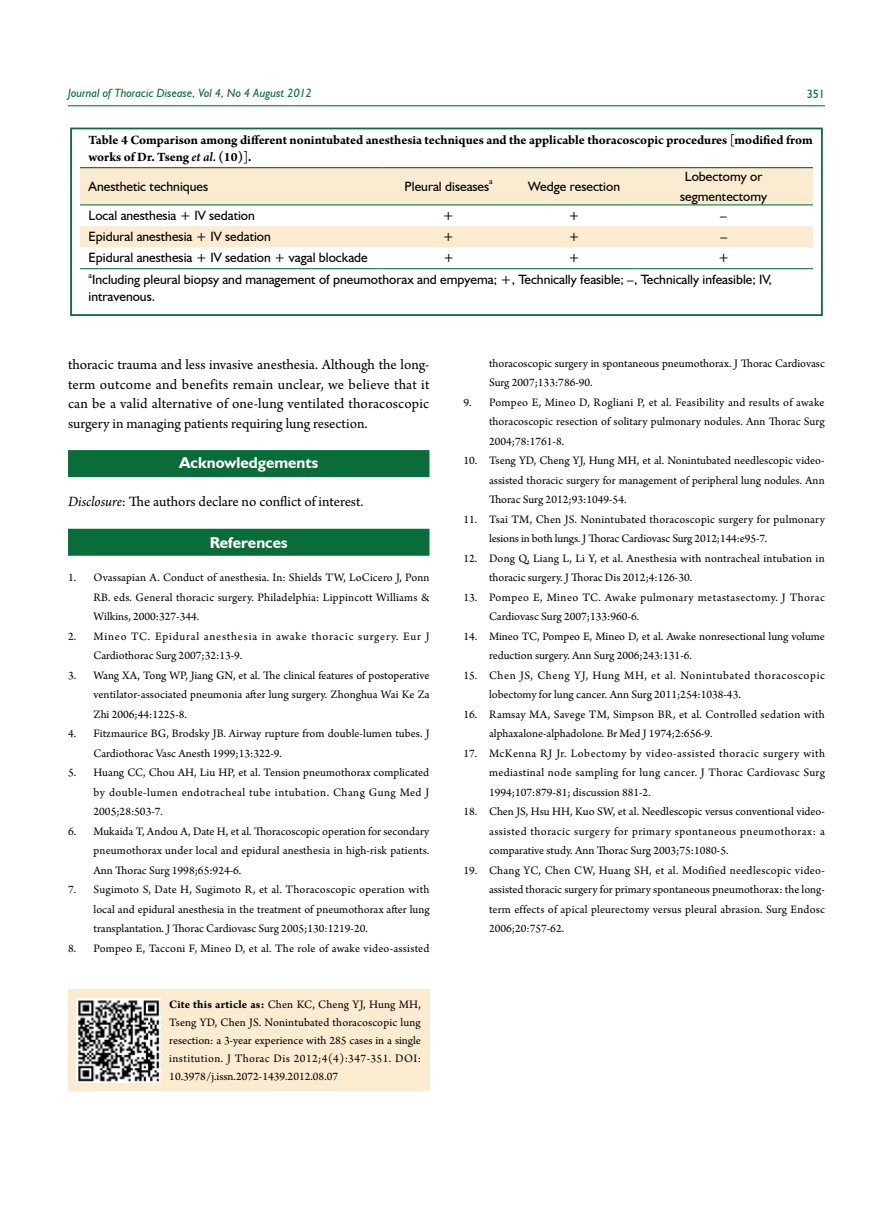
<style>
.page{position:relative;width:893px;height:1212px;background:#fff}
.page>*{position:absolute;margin:0;border:0;box-sizing:border-box;transform-origin:0 0}
.t1{font:700 15.75px "Humanist 521 BT";color:#fff}
.t2{font:15px/19.5px "Arno Pro";color:#000;text-align:justify}
.t3{font:13.5px/19.5px "Humanist 521 BT";color:#000;text-align:center}
.t4{font:700 13.5px/16.5px "Arno Pro";letter-spacing:-.005em;color:#000}
.t5{font:12px/19.5px "Arno Pro";letter-spacing:.005em;color:#000;text-align:justify}
.t6{font:12px/19.5px "Arno Pro";letter-spacing:.035em;color:#000}
.t7{font:12px/19.5px "Arno Pro";letter-spacing:.06em;color:#000}
.t8{font:italic 12px "Humanist 521 BT";color:#086d38}
.t9{font:12px "Humanist 521 BT";color:#086d38}
.t10{font:7.8px "Humanist 521 BT";color:#000}
.s1{font-weight:600;font-style:italic}
.s2{font-style:italic}
.s3{font-weight:700}
</style>
<div class="page">
<hr style="left:68px;top:105px;width:757px;height:1px;background:#086d38">
<div style="left:68px;top:450px;width:361px;height:27px;background:#086d38"></div>
<div style="left:68px;top:529px;width:361px;height:27px;background:#086d38"></div>
<svg style="left:80px;top:168px;width:733px;height:79px;fill:#faebd1"></svg>
<hr style="left:80px;top:167px;width:303px;height:1px;background:#086d38">
<hr style="left:383px;top:167px;width:131px;height:1px;background:#086d38">
<hr style="left:514px;top:167px;width:120px;height:1px;background:#086d38">
<hr style="left:634px;top:167px;width:179px;height:1px;background:#086d38">
<hr style="left:80px;top:268px;width:303px;height:1px;background:#086d38">
<hr style="left:383px;top:268px;width:131px;height:1px;background:#086d38">
<hr style="left:514px;top:268px;width:120px;height:1px;background:#086d38">
<hr style="left:634px;top:268px;width:179px;height:1px;background:#086d38">
<hr style="left:80px;top:204px;width:303px;height:1px;background:#086d38">
<hr style="left:383px;top:204px;width:131px;height:1px;background:#086d38">
<hr style="left:514px;top:204px;width:120px;height:1px;background:#086d38">
<hr style="left:634px;top:204px;width:179px;height:1px;background:#086d38">
<div style="left:70px;top:128px;width:753px;height:188px;border:2px solid #086d38"></div>
<div style="left:68px;top:990px;width:361px;height:101px;background:#faebd1"></div>
<img style="left:77px;top:998px;width:84px;height:84px">
<p class="t8" style="left:68px;top:86px;width:245px">Journal of Thoracic Disease, Vol 4, No 4 August 2012</p>
<p class="t9" style="left:807px;top:87px;width:20px">351</p>
<p class="t4" style="left:89px;top:132px;width:726px">Table 4 Comparison among different nonintubated anesthesia techniques and the applicable thoracoscopic procedures [modified from works of Dr. Tseng <span class="s1">et al.</span> (10)].</p>
<p class="t3" style="left:89px;top:176px;width:121px">Anesthetic techniques</p>
<p class="t3" style="left:404px;top:176px;width:86px">Pleural diseases</p>
<p class="t10" style="left:489px;top:177px;width:5px">a</p>
<p class="t3" style="left:528px;top:176px;width:93px">Wedge resection</p>
<p class="t3" style="left:680px;top:166px;width:88px">Lobectomy or segmentectomy</p>
<p class="t3" style="left:89px;top:206px;width:168px">Local anesthesia + IV sedation</p>
<p class="t3" style="left:443px;top:206px;width:13px">+</p>
<p class="t3" style="left:569px;top:206px;width:13px">+</p>
<p class="t3" style="left:720px;top:206px;width:8px">–</p>
<p class="t3" style="left:89px;top:227px;width:184px">Epidural anesthesia + IV sedation</p>
<p class="t3" style="left:443px;top:227px;width:13px">+</p>
<p class="t3" style="left:569px;top:227px;width:13px">+</p>
<p class="t3" style="left:720px;top:227px;width:8px">–</p>
<p class="t3" style="left:89px;top:248px;width:281px">Epidural anesthesia + IV sedation + vagal blockade</p>
<p class="t3" style="left:443px;top:248px;width:13px">+</p>
<p class="t3" style="left:569px;top:248px;width:13px">+</p>
<p class="t3" style="left:718px;top:248px;width:13px">+</p>
<p class="t10" style="left:89px;top:271px;width:5px">a</p>
<p class="t3" style="left:89px;top:271px;width:685px;line-height:16.5px;text-align:left">Including pleural biopsy and management of pneumothorax and empyema; +, Technically feasible; –, Technically infeasible; IV, intravenous.</p>
<p class="t2" style="left:68px;top:356px;width:363px">thoracic trauma and less invasive anesthesia. Although the long&shy;term outcome and benefits remain unclear, we believe that it can be a valid alternative of one-lung ventilated thoracoscopic surgery in managing patients requiring lung resection.</p>
<h1 class="t1" style="left:179px;top:453px;width:140px">Acknowledgements</h1>
<p class="t2" style="left:68px;top:492px;width:297px"><span class="s2">Disclosure</span>: The authors declare no conflict of interest.</p>
<h1 class="t1" style="left:210px;top:532px;width:79px">References</h1>
<p class="t5" style="left:94px;top:569px;width:338px;text-indent:-26px">1. Ovassapian A. Conduct of anesthesia. In: Shields TW, LoCicero J, Ponn RB. eds. General thoracic surgery. Philadelphia: Lippincott Williams &amp; Wilkins, 2000:327-344.</p>
<p class="t7" style="left:94px;top:627px;width:337px;text-indent:-26px">2. Mineo TC. Epidural anesthesia in awake thoracic surgery. Eur J<br>Cardiothorac Surg 2007;32:13-9.</p>
<p class="t5" style="left:94px;top:666px;width:338px;text-indent:-26px">3. Wang XA, Tong WP, Jiang GN, et al. The clinical features of postoperative ventilator-associated pneumonia after lung surgery. Zhonghua Wai Ke Za Zhi 2006;44:1225-8.</p>
<p class="t5" style="left:94px;top:725px;width:337px;text-indent:-26px">4. Fitzmaurice BG, Brodsky JB. Airway rupture from double-lumen tubes. J<br>Cardiothorac Vasc Anesth 1999;13:322-9.</p>
<p class="t5" style="left:94px;top:764px;width:337px;text-indent:-26px">5. Huang CC, Chou AH, Liu HP, et al. Tension pneumothorax complicated by double-lumen endotracheal tube intubation. Chang Gung Med J 2005;28:503-7.</p>
<p class="t5" style="left:94px;top:822px;width:337px;text-indent:-26px">6. Mukaida T, Andou A, Date H, et al. Thoracoscopic operation for secondary pneumothorax under local and epidural anesthesia in high-risk patients.<br>Ann Thorac Surg 1998;65:924-6.</p>
<p class="t5" style="left:94px;top:881px;width:338px;text-indent:-26px">7. Sugimoto S, Date H, Sugimoto R, et al. Thoracoscopic operation with local and epidural anesthesia in the treatment of pneumothorax after lung transplantation. J Thorac Cardiovasc Surg 2005;130:1219-20.</p>
<p class="t5" style="left:68px;top:939px;width:363px">8. Pompeo E, Tacconi F, Mineo D, et al. The role of awake video-assisted</p>
<p class="t5" style="left:169px;top:996px;width:253px;line-height:18px"><span class="s3">Cite this article as:</span> Chen KC, Cheng YJ, Hung MH, Tseng YD, Chen JS. Nonintubated thoracoscopic lung resection: a 3-year experience with 285 cases in a single institution. J Thorac Dis 2012;4(4):347-351. DOI:<br>10.3978/j.issn.2072-1439.2012.08.07</p>
<p class="t5" style="left:489px;top:354px;width:337px">thoracoscopic surgery in spontaneous pneumothorax. J Thorac Cardiovasc<br>Surg 2007;133:786-90.</p>
<p class="t5" style="left:489px;top:393px;width:337px;text-indent:-26px">9. Pompeo E, Mineo D, Rogliani P, et al. Feasibility and results of awake thoracoscopic resection of solitary pulmonary nodules. Ann Thorac Surg 2004;78:1761-8.</p>
<p class="t5" style="left:489px;top:452px;width:337px;text-indent:-26px">10. Tseng YD, Cheng YJ, Hung MH, et al. Nonintubated needlescopic video&shy;assisted thoracic surgery for management of peripheral lung nodules. Ann Thorac Surg 2012;93:1049-54.</p>
<p class="t5" style="left:489px;top:510px;width:337px;text-indent:-26px">11. Tsai TM, Chen JS. Nonintubated thoracoscopic surgery for pulmonary lesions in both lungs. J Thorac Cardiovasc Surg 2012;144:e95-7.</p>
<p class="t5" style="left:489px;top:549px;width:337px;text-indent:-26px">12. Dong Q, Liang L, Li Y, et al. Anesthesia with nontracheal intubation in thoracic surgery. J Thorac Dis 2012;4:126-30.</p>
<p class="t6" style="left:489px;top:588px;width:337px;text-indent:-26px">13. Pompeo E, Mineo TC. Awake pulmonary metastasectomy. J Thorac<br>Cardiovasc Surg 2007;133:960-6.</p>
<p class="t5" style="left:489px;top:627px;width:337px;text-indent:-26px">14. Mineo TC, Pompeo E, Mineo D, et al. Awake nonresectional lung volume reduction surgery. Ann Surg 2006;243:131-6.</p>
<p class="t6" style="left:489px;top:666px;width:337px;text-indent:-26px">15. Chen JS, Cheng YJ, Hung MH, et al. Nonintubated thoracoscopic lobectomy for lung cancer. Ann Surg 2011;254:1038-43.</p>
<p class="t5" style="left:489px;top:705px;width:337px;text-indent:-26px">16. Ramsay MA, Savege TM, Simpson BR, et al. Controlled sedation with alphaxalone-alphadolone. Br Med J 1974;2:656-9.</p>
<p class="t5" style="left:489px;top:744px;width:338px;text-indent:-26px">17. McKenna RJ Jr. Lobectomy by video-assisted thoracic surgery with mediastinal node sampling for lung cancer. J Thorac Cardiovasc Surg 1994;107:879-81; discussion 881-2.</p>
<p class="t5" style="left:489px;top:803px;width:337px;text-indent:-26px">18. Chen JS, Hsu HH, Kuo SW, et al. Needlescopic versus conventional video&shy;assisted thoracic surgery for primary spontaneous pneumothorax: a comparative study. Ann Thorac Surg 2003;75:1080-5.</p>
<p class="t5" style="left:489px;top:861px;width:337px;text-indent:-26px">19. Chang YC, Chen CW, Huang SH, et al. Modified needlescopic video&shy;assisted thoracic surgery for primary spontaneous pneumothorax: the long&shy;term effects of apical pleurectomy versus pleural abrasion. Surg Endosc 2006;20:757-62.</p>
</div>
